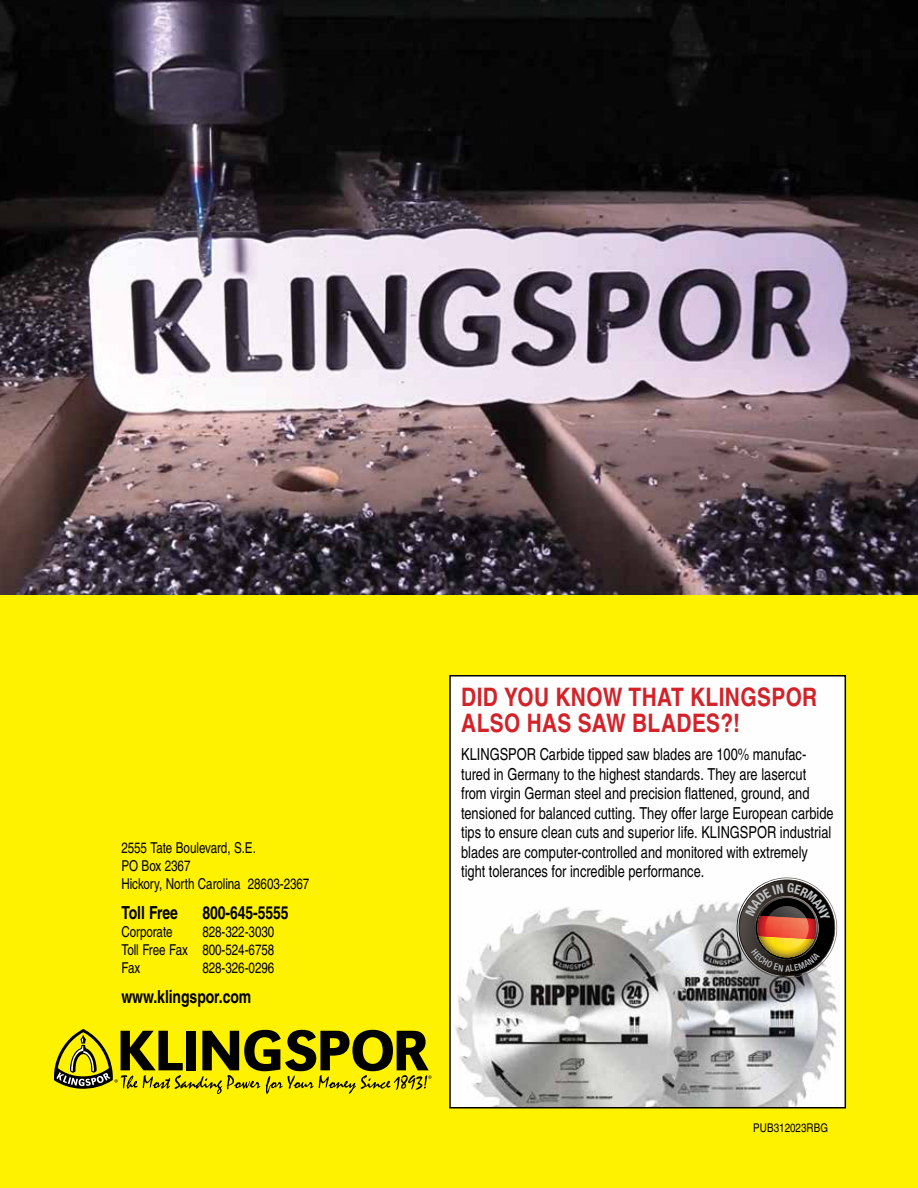
<style>
.page{position:relative;width:918px;height:1188px;background:#fff}
.page>*{position:absolute;margin:0;border:0;box-sizing:border-box;transform-origin:0 0}
.t1{font:700 25.5px/25.5px "Te X Gyre Heros Condensed";letter-spacing:.015em;color:#d2232a}
.t2{font:700 18px "Te X Gyre Heros Condensed";letter-spacing:-.005em;color:#000;scale:.95 1}
.t3{font:16.5px/19.5px "Te X Gyre Heros Condensed";color:#000;scale:.95 1}
.t4{font:15px/18px "Te X Gyre Heros Condensed";letter-spacing:-.005em;color:#000;scale:.95 1}
.t5{font:12px "Te X Gyre Heros Condensed";letter-spacing:.005em;color:#000}
</style>
<div class="page">
<div style="left:0;top:593px;width:918px;height:595px;background:#fff200"></div>
<svg style="left:54px;top:1029px;width:378px;height:65px"></svg>
<img style="left:0;top:0;width:918px;height:594px">
<img style="left:452px;top:678px;width:391px;height:427px">
<div style="left:449px;top:675px;width:397px;height:433px;border:2px solid #000"></div>
<svg style="left:735px;top:877px;width:106px;height:101px;background:#7e6a5b"></svg>
<p class="t4" style="left:121px;top:838px;width:199px">2555 Tate Boulevard, S.E.<br>PO Box 2367<br>Hickory, North Carolina 28603-2367</p>
<p class="t2" style="left:121px;top:899px;width:61px">Toll Free</p>
<p class="t2" style="left:202px;top:899px;width:92px">800-645-5555</p>
<p class="t4" style="left:121px;top:922px;width:55px">Corporate</p>
<p class="t4" style="left:121px;top:922px;width:163px;text-align:justify;text-indent:81px">828-322-3030<br>Toll Free Fax 800-524-6758<br>Fax</p>
<p class="t4" style="left:202px;top:958px;width:77px">828-326-0296</p>
<p class="t2" style="left:121px;top:983px;width:138px">www.klingspor.com</p>
<h1 class="t1" style="left:461px;top:683px;width:358px">DID YOU KNOW THAT KLINGSPOR<br>ALSO HAS SAW BLADES?!</h1>
<p class="t3" style="left:461px;top:744px;width:394px">KLINGSPOR Carbide tipped saw blades are 100% manufac&shy;tured in Germany to the highest standards. They are lasercut from virgin German steel and precision flattened, ground, and tensioned for balanced cutting. They offer large European carbide tips to ensure clean cuts and superior life. KLINGSPOR industrial blades are computer-controlled and monitored with extremely tight tolerances for incredible performance.</p>
<p class="t5" style="left:753px;top:1118px;width:77px">PUB312023RBG</p>
</div>
